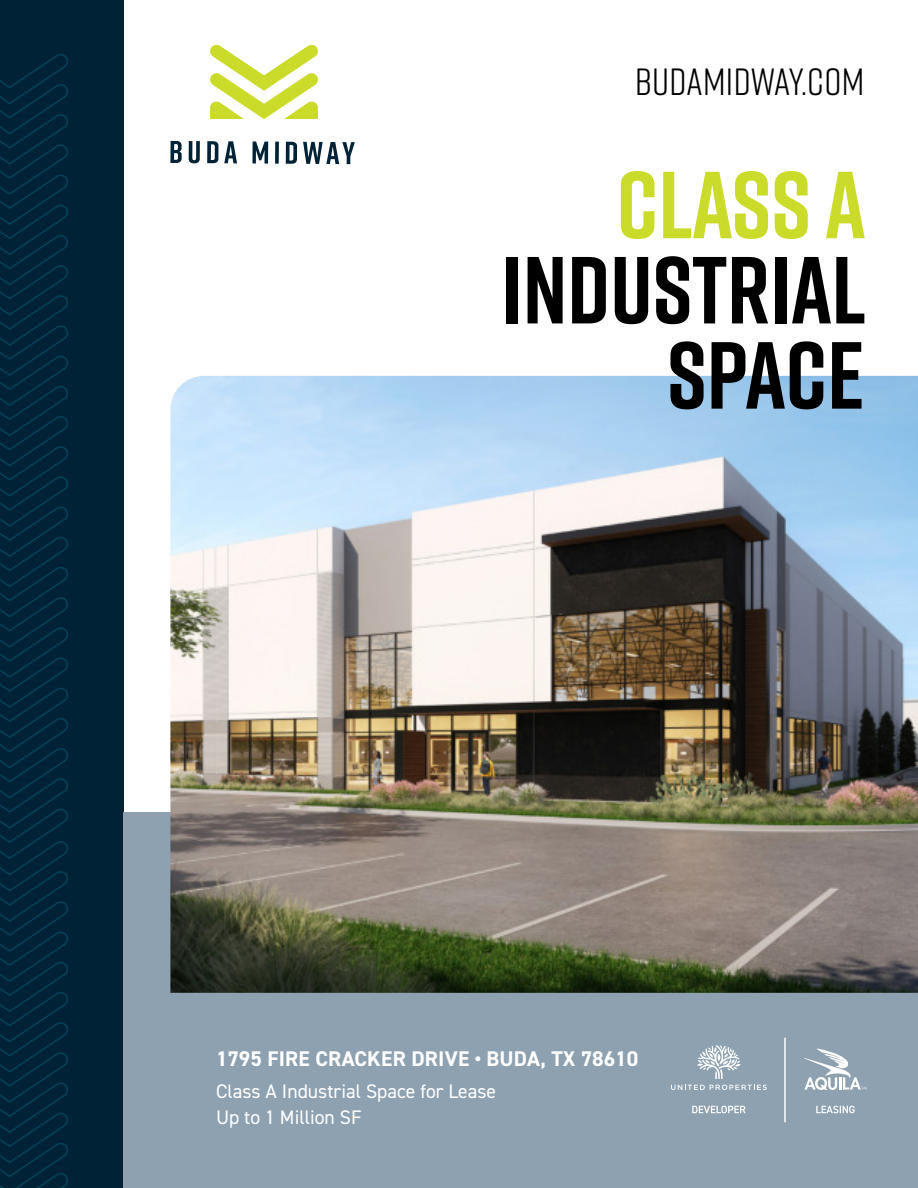
<style>
.page{position:relative;width:918px;height:1188px;background:#fff}
.page>*{position:absolute;margin:0;border:0;box-sizing:border-box;transform-origin:0 0}
.t1{font:700 94.95px/85.2px "Rift";color:#000;text-align:right}
.t2{font:700 94.95px "Rift";color:#cbdb2a}
.t3{font:37.8px "Rift";letter-spacing:.01em;color:#000}
.t4{font:700 21.3px "DIN2014";letter-spacing:.01em;color:#fff}
.t5{font:19.65px/26.2px "DIN2014";color:#fff}
</style>
<div class="page">
<div style="left:0;top:0;width:124px;height:1188px;background:#002236"></div>
<svg style="left:0;top:54px;width:68px;height:785px"></svg>
<svg style="left:0;top:839px;width:68px;height:349px"></svg>
<div style="left:124px;top:813px;width:794px;height:375px;background:#8ea1b1"></div>
<img style="left:170px;top:376px;width:748px;height:617px">
<svg style="left:692px;top:1106px;width:54px;height:7px"></svg>
<svg style="left:816px;top:1106px;width:39px;height:7px"></svg>
<svg style="left:671px;top:1085px;width:96px;height:5px"></svg>
<svg style="left:697px;top:1045px;width:44px;height:34px"></svg>
<svg style="left:804px;top:1048px;width:63px;height:42px"></svg>
<hr style="left:784px;top:1038px;width:2px;height:84px;background:#fff">
<svg style="left:170px;top:141px;width:12px;height:22px"></svg>
<svg style="left:189px;top:141px;width:11px;height:22px"></svg>
<svg style="left:207px;top:141px;width:30px;height:22px"></svg>
<svg style="left:252px;top:141px;width:16px;height:23px"></svg>
<svg style="left:275px;top:142px;width:4px;height:22px"></svg>
<svg style="left:286px;top:142px;width:11px;height:22px"></svg>
<svg style="left:303px;top:142px;width:52px;height:22px"></svg>
<svg style="left:210px;top:45px;width:108px;height:74px"></svg>
<h2 class="t3" style="left:635px;top:66px;width:231px">BUDAMIDWAY.COM</h2>
<h1 class="t2" style="left:616px;top:164px;width:251px">CLASS A</h1>
<h1 class="t1" style="left:502px;top:254px;width:365px">INDUSTRIAL<br>SPACE</h1>
<p class="t4" style="left:216px;top:1051px;width:424px">1795 FIRE CRACKER DRIVE • BUDA, TX 78610</p>
<p class="t5" style="left:216px;top:1079px;width:282px">Class A Industrial Space for Lease<br>Up to 1 Million SF</p>
</div>
